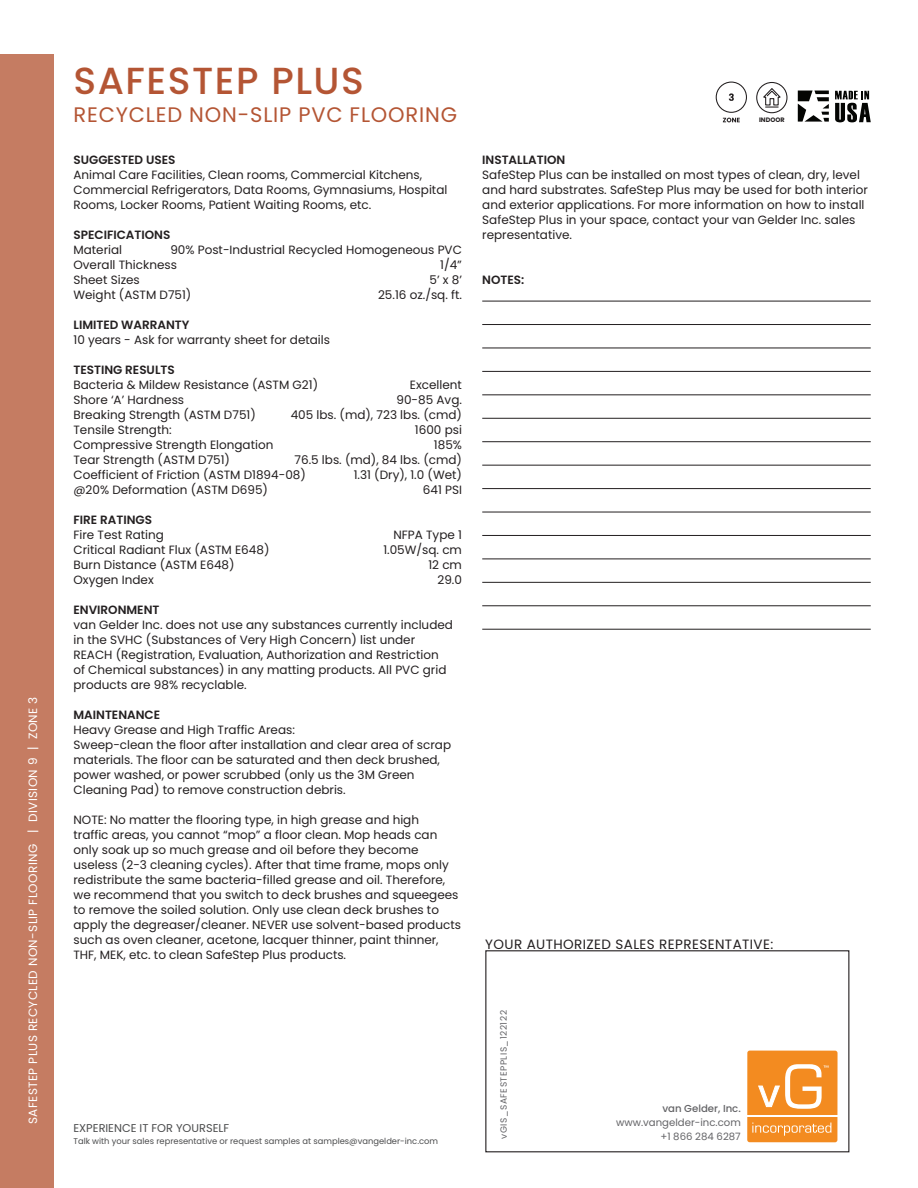
<style>
.page{position:relative;width:918px;height:1188px;background:#fff}
.page>*{position:absolute;margin:0;border:0;box-sizing:border-box;transform-origin:0 0}
.t1{font:500 37.65px "Poppins";letter-spacing:.04em;color:#b45534}
.t2{font:21px "Poppins";letter-spacing:.04em;color:#b45534}
.t3{font:13.5px "Poppins";letter-spacing:.03em;color:#231f20}
.t4{font:12px/15px "Poppins";color:#231f20}
.t5{font:600 12px "Poppins";color:#231f20}
.t6{font:12px "Poppins";letter-spacing:.03em;color:#fff}
.t7{font:11.25px "Poppins";color:#4b4c4d}
.t8{font:10.2px "Poppins";color:#636366}
.t9{font:500 10.2px "Poppins";color:#636366}
.t10{font:9px "Poppins";letter-spacing:.06em;color:#636366}
.t11{font:8.4px "Poppins";color:#4b4c4d}
.t12{font:700 6.45px "Poppins";color:#231f20}
</style>
<div class="page">
<div style="left:0;top:54px;width:54px;height:1134px;background:#c57c62"></div>
<div style="left:485px;top:950px;width:364px;height:202px;border:1px solid #231f20"></div>
<div style="left:747px;top:1051px;width:90px;height:91px;background:#f38b20;border-radius:2px"></div>
<svg style="left:752px;top:1123px;width:79px;height:13px"></svg>
<svg style="left:758px;top:1064px;width:70px;height:45px"></svg>
<hr style="left:747px;top:1116px;width:90px;height:1px;background:#fff">
<hr style="left:482px;top:301px;width:389px;height:1px;background:#231f20">
<hr style="left:482px;top:324px;width:389px;height:1px;background:#231f20">
<hr style="left:482px;top:348px;width:389px;height:1px;background:#231f20">
<hr style="left:482px;top:371px;width:389px;height:1px;background:#231f20">
<hr style="left:482px;top:395px;width:389px;height:1px;background:#231f20">
<hr style="left:482px;top:418px;width:389px;height:1px;background:#231f20">
<hr style="left:482px;top:441px;width:389px;height:1px;background:#231f20">
<hr style="left:482px;top:465px;width:389px;height:1px;background:#231f20">
<hr style="left:482px;top:488px;width:389px;height:1px;background:#231f20">
<hr style="left:482px;top:512px;width:389px;height:1px;background:#231f20">
<hr style="left:482px;top:535px;width:389px;height:1px;background:#231f20">
<hr style="left:482px;top:559px;width:389px;height:1px;background:#231f20">
<hr style="left:482px;top:582px;width:389px;height:1px;background:#231f20">
<hr style="left:482px;top:606px;width:389px;height:1px;background:#231f20">
<hr style="left:482px;top:629px;width:389px;height:1px;background:#231f20">
<div style="left:756px;top:82px;width:32px;height:31px;border:1px solid #231f20;border-radius:50%"></div>
<svg style="left:761px;top:87px;width:20px;height:21px"></svg>
<svg style="left:798px;top:91px;width:31px;height:31px"></svg>
<svg style="left:835px;top:91px;width:36px;height:31px"></svg>
<div style="left:716px;top:82px;width:31px;height:31px;border:1px solid #231f20;border-radius:50%"></div>
<svg style="left:723px;top:118px;width:17px;height:4px"></svg>
<svg style="left:729px;top:93px;width:5px;height:8px"></svg>
<p class="t6" style="left:26px;top:1124px;width:429px;rotate:-90deg">SAFESTEP PLUS RECYCLED NON-SLIP FLOORING | DIVISION 9 | ZONE 3</p>
<p class="t1" style="left:74px;top:59px;width:292px">SAFESTEP PLUS</p>
<p class="t2" style="left:74px;top:103px;width:385px">RECYCLED NON-SLIP PVC FLOORING</p>
<p class="t5" style="left:74px;top:152px;width:103px">SUGGESTED USES</p>
<p class="t4" style="left:74px;top:167px;width:375px">Animal Care Facilities, Clean rooms, Commercial Kitchens,<br>Commercial Refrigerators, Data Rooms, Gymnasiums, Hospital<br>Rooms, Locker Rooms, Patient Waiting Rooms, etc.</p>
<p class="t5" style="left:74px;top:227px;width:98px">SPECIFICATIONS</p>
<p class="t4" style="left:74px;top:242px;width:50px">Material</p>
<p class="t4" style="left:170px;top:242px;width:293px">90% Post-Industrial Recycled Homogeneous PVC</p>
<p class="t4" style="left:74px;top:257px;width:105px">Overall Thickness</p>
<p class="t4" style="left:440px;top:257px;width:23px">1/4”</p>
<p class="t4" style="left:74px;top:272px;width:68px">Sheet Sizes</p>
<p class="t4" style="left:429px;top:272px;width:34px">5’ x 8’</p>
<p class="t4" style="left:74px;top:287px;width:119px">Weight (ASTM D751)</p>
<p class="t4" style="left:378px;top:287px;width:85px">25.16 oz./sq. ft.</p>
<p class="t5" style="left:74px;top:317px;width:117px">LIMITED WARRANTY</p>
<p class="t4" style="left:74px;top:332px;width:258px">10 years - Ask for warranty sheet for details</p>
<p class="t5" style="left:74px;top:362px;width:103px">TESTING RESULTS</p>
<p class="t4" style="left:74px;top:377px;width:246px">Bacteria &amp; Mildew Resistance (ASTM G21)</p>
<p class="t4" style="left:410px;top:377px;width:54px">Excellent</p>
<p class="t4" style="left:74px;top:392px;width:112px">Shore ‘A’ Hardness</p>
<p class="t4" style="left:397px;top:392px;width:67px">90-85 Avg.</p>
<p class="t4" style="left:74px;top:407px;width:184px">Breaking Strength (ASTM D751)</p>
<p class="t4" style="left:291px;top:407px;width:173px">405 lbs. (md), 723 lbs. (cmd)</p>
<p class="t4" style="left:74px;top:422px;width:100px">Tensile Strength:</p>
<p class="t4" style="left:415px;top:422px;width:49px">1600 psi</p>
<p class="t4" style="left:74px;top:437px;width:201px">Compressive Strength Elongation</p>
<p class="t4" style="left:434px;top:437px;width:30px">185%</p>
<p class="t4" style="left:74px;top:452px;width:158px">Tear Strength (ASTM D751)</p>
<p class="t4" style="left:295px;top:452px;width:169px">76.5 lbs. (md), 84 lbs. (cmd)</p>
<p class="t4" style="left:74px;top:467px;width:234px">Coefficient of Friction (ASTM D1894-08)</p>
<p class="t4" style="left:354px;top:467px;width:110px">1.31 (Dry), 1.0 (Wet)</p>
<p class="t4" style="left:74px;top:482px;width:196px">@20% Deformation (ASTM D695)</p>
<p class="t4" style="left:423px;top:482px;width:41px">641 PSI</p>
<p class="t5" style="left:74px;top:512px;width:80px">FIRE RATINGS</p>
<p class="t4" style="left:74px;top:527px;width:92px">Fire Test Rating</p>
<p class="t4" style="left:393px;top:527px;width:70px">NFPA Type 1</p>
<p class="t4" style="left:74px;top:542px;width:197px">Critical Radiant Flux (ASTM E648)</p>
<p class="t4" style="left:383px;top:542px;width:80px">1.05W/sq. cm</p>
<p class="t4" style="left:74px;top:557px;width:163px">Burn Distance (ASTM E648)</p>
<p class="t4" style="left:428px;top:557px;width:35px">12 cm</p>
<p class="t4" style="left:74px;top:572px;width:82px">Oxygen Index</p>
<p class="t4" style="left:437px;top:572px;width:26px">29.0</p>
<p class="t5" style="left:74px;top:602px;width:87px">ENVIRONMENT</p>
<p class="t4" style="left:74px;top:617px;width:381px">van Gelder Inc. does not use any substances currently included in the SVHC (Substances of Very High Concern) list under REACH (Registration, Evaluation, Authorization and Restriction of Chemical substances) in any matting products. All PVC grid products are 98% recyclable.</p>
<p class="t5" style="left:74px;top:707px;width:88px">MAINTENANCE</p>
<p class="t4" style="left:74px;top:722px;width:223px">Heavy Grease and High Traffic Areas:</p>
<p class="t4" style="left:74px;top:737px;width:379px">Sweep-clean the floor after installation and clear area of scrap materials. The floor can be saturated and then deck brushed, power washed, or power scrubbed (only us the 3M Green Cleaning Pad) to remove construction debris.</p>
<p class="t4" style="left:74px;top:812px;width:389px">NOTE: No matter the flooring type, in high grease and high<br>traffic areas, you cannot “mop” a floor clean. Mop heads can only soak up so much grease and oil before they become useless (2-3 cleaning cycles). After that time frame, mops only redistribute the same bacteria-filled grease and oil. Therefore, we recommend that you switch to deck brushes and squeegees to remove the soiled solution. Only use clean deck brushes to apply the degreaser/cleaner. NEVER use solvent-based products such as oven cleaner, acetone, lacquer thinner, paint thinner, THF, MEK, etc. to clean SafeStep Plus products.</p>
<p class="t7" style="left:74px;top:1122px;width:157px">EXPERIENCE IT FOR YOURSELF</p>
<p class="t11" style="left:74px;top:1136px;width:366px">Talk with your sales representative or request samples at samples@vangelder-inc.com</p>
<p class="t12" style="left:759px;top:116px;width:27px">INDOOR</p>
<p class="t5" style="left:482px;top:152px;width:85px">INSTALLATION</p>
<p class="t4" style="left:482px;top:167px;width:387px">SafeStep Plus can be installed on most types of clean, dry, level and hard substrates. SafeStep Plus may be used for both interior and exterior applications. For more information on how to install SafeStep Plus in your space, contact your van Gelder Inc. sales representative.</p>
<p class="t5" style="left:482px;top:272px;width:44px">NOTES:</p>
<p class="t3" style="left:485px;top:936px;width:290px">YOUR AUTHORIZED SALES REPRESENTATIVE:</p>
<p class="t10" style="left:499px;top:1139px;width:130px;rotate:-90deg">vGIS_SAFESTEPPLIS_122122</p>
<p class="t9" style="left:662px;top:1103px;width:80px">van Gelder, Inc.</p>
<p class="t8" style="left:616px;top:1117px;width:126px">www.vangelder-inc.com</p>
<p class="t8" style="left:660px;top:1131px;width:82px">+1 866 284 6287</p>
</div>
